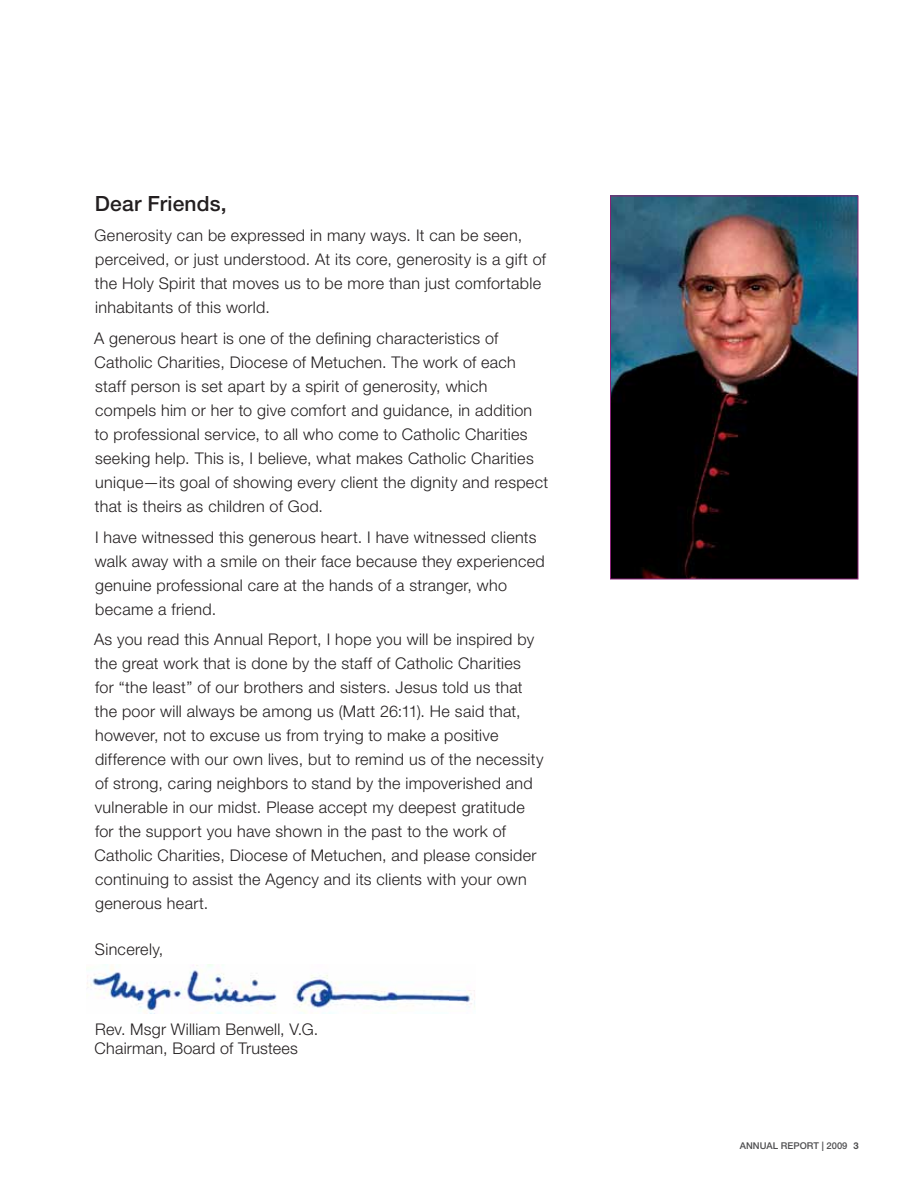
<style>
.page{position:relative;width:918px;height:1188px;background:#fff}
.page>*{position:absolute;margin:0;border:0;box-sizing:border-box;transform-origin:0 0}
.t1{font:500 21px "Helvetica Neue LT Std";letter-spacing:.01em;color:#231f20}
.t2{font:300 16.2px/24px "Helvetica Neue LT Std";letter-spacing:.02em;color:#231f20}
.t3{font:500 9.3px "Helvetica Neue LT Std";letter-spacing:.005em;color:#4d4d4f}
.s1{font-weight:700}
</style>
<div class="page">
<img style="left:87px;top:964px;width:388px;height:49px">
<img style="left:612px;top:198px;width:244px;height:379px">
<div style="left:610px;top:196px;width:248px;height:383px;border:1px solid #872175"></div>
<p class="t1" style="left:95px;top:191px;width:134px">Dear Friends,</p>
<p class="t2" style="left:95px;top:223px;width:453px">Generosity can be expressed in many ways. It can be seen, perceived, or just understood. At its core, generosity is a gift of the Holy Spirit that moves us to be more than just comfortable inhabitants of this world.</p>
<p class="t2" style="left:94px;top:326px;width:456px">A generous heart is one of the defining characteristics of Catholic Charities, Diocese of Metuchen. The work of each staff person is set apart by a spirit of generosity, which compels him or her to give comfort and guidance, in addition to professional service, to all who come to Catholic Charities seeking help. This is, I believe, what makes Catholic Charities unique—its goal of showing every client the dignity and respect that is theirs as children of God.</p>
<p class="t2" style="left:95px;top:525px;width:452px">I have witnessed this generous heart. I have witnessed clients walk away with a smile on their face because they experienced genuine professional care at the hands of a stranger, who became a friend.</p>
<p class="t2" style="left:94px;top:627px;width:451px">As you read this Annual Report, I hope you will be inspired by the great work that is done by the staff of Catholic Charities<br>for “the least” of our brothers and sisters. Jesus told us that the poor will always be among us (Matt 26:11). He said that, however, not to excuse us from trying to make a positive difference with our own lives, but to remind us of the necessity of strong, caring neighbors to stand by the impoverished and vulnerable in our midst. Please accept my deepest gratitude for the support you have shown in the past to the work of Catholic Charities, Diocese of Metuchen, and please consider continuing to assist the Agency and its clients with your own generous heart.</p>
<p class="t2" style="left:95px;top:937px;width:70px">Sincerely,</p>
<p class="t2" style="left:95px;top:1019px;width:225px;line-height:19.4px">Rev. Msgr William Benwell, V.G.<br>Chairman, Board of Trustees</p>
<p class="t3" style="left:740px;top:1141px;width:120px">ANNUAL REPORT | 2009 <span class="s1">3</span></p>
</div>
